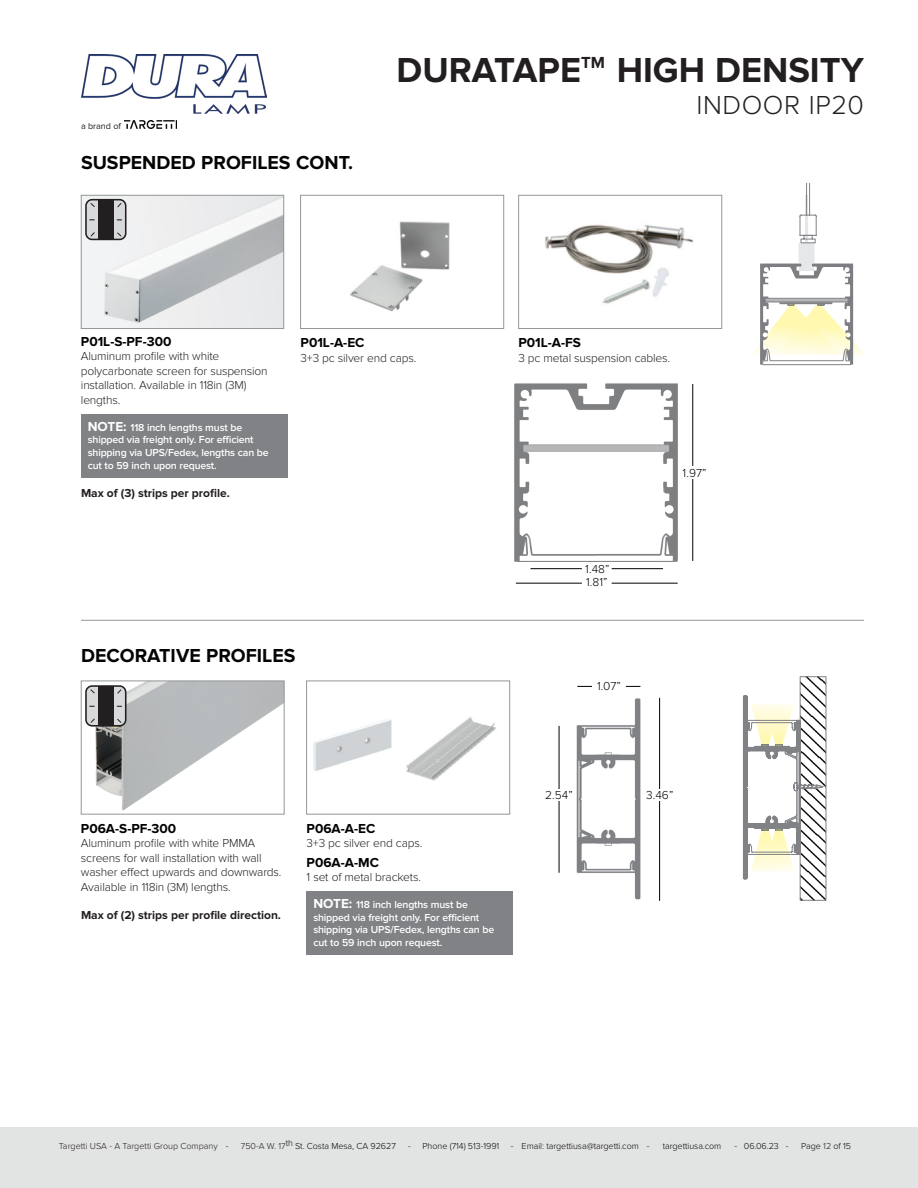
<style>
.page{position:relative;width:918px;height:1188px;background:#fff}
.page>*{position:absolute;margin:0;border:0;box-sizing:border-box;transform-origin:0 0}
.t1{font:700 36px "Proxima Nova";color:#231f20}
.t2{font:300 27px "Proxima Nova";letter-spacing:.02em;color:#231f20}
.Features_HEAD{font:700 19.5px "Proxima Nova";color:#040503}
.t3{font:700 13.5px "Proxima Nova";color:#000}
.t4{font:300 12px/14.4px "Proxima Nova";letter-spacing:-.015em;color:#231f20}
.t5{font:700 12px "Proxima Nova";color:#231f20}
.t6{font:300 12px "Proxima Nova";letter-spacing:.005em;color:#000}
.t7{font:600 10.5px/12.6px "Proxima Nova";letter-spacing:-.015em;color:#fff}
.t8{font:300 9px "Proxima Nova";letter-spacing:-.005em;color:#040503}
.t9{font:300 9px "Proxima Nova";color:#231f20}
.t10{font:9px "Proxima Nova";color:#231f20}
.s1{font-weight:700;font-size:13.5px}
.s2{color:#040503}
.s3{color:#231f20}
</style>
<div class="page">
<img style="left:81px;top:55px;width:185px;height:58px">
<img style="left:124px;top:120px;width:53px;height:8px">
<div style="left:306px;top:681px;width:204px;height:133px;border:1px solid #939798"></div>
<hr style="left:559px;top:726px;width:1px;height:147px;background:#000">
<img style="left:576px;top:698px;width:64px;height:202px">
<div style="left:542px;top:789px;width:34px;height:11px;background:#fff"></div>
<hr style="left:577px;top:686px;width:63px;height:1px;background:#000">
<div style="left:592px;top:681px;width:34px;height:11px;background:#fff"></div>
<hr style="left:659px;top:698px;width:1px;height:203px;background:#000">
<div style="left:643px;top:789px;width:34px;height:11px;background:#fff"></div>
<img style="left:313px;top:719px;width:79px;height:52px">
<img style="left:406px;top:717px;width:90px;height:64px">
<img style="left:95px;top:683px;width:187px;height:127px">
<div style="left:81px;top:681px;width:203px;height:133px;border:1px solid #939798"></div>
<svg style="left:742px;top:676px;width:85px;height:225px"></svg>
<div style="left:307px;top:891px;width:206px;height:64px;background:#808285"></div>
<div style="left:300px;top:195px;width:204px;height:134px;border:1px solid #939798"></div>
<div style="left:518px;top:195px;width:204px;height:134px;border:1px solid #939798"></div>
<img style="left:514px;top:383px;width:164px;height:179px">
<hr style="left:693px;top:384px;width:1px;height:82px;background:#000">
<hr style="left:693px;top:479px;width:1px;height:82px;background:#000">
<hr style="left:516px;top:583px;width:66px;height:1px;background:#000">
<hr style="left:612px;top:583px;width:66px;height:1px;background:#000">
<hr style="left:531px;top:568px;width:51px;height:1px;background:#000">
<hr style="left:612px;top:568px;width:51px;height:1px;background:#000">
<img style="left:350px;top:221px;width:100px;height:91px">
<img style="left:545px;top:224px;width:149px;height:80px">
<img style="left:83px;top:197px;width:199px;height:130px">
<div style="left:81px;top:195px;width:203px;height:134px;border:1px solid #939798"></div>
<img style="left:753px;top:344px;width:7px;height:11px">
<img style="left:853px;top:305px;width:12px;height:50px">
<svg style="left:760px;top:183px;width:93px;height:183px"></svg>
<div style="left:81px;top:414px;width:206px;height:64px;background:#808285"></div>
<hr style="left:81px;top:620px;width:783px;height:1px;background:#939598">
<div style="left:86px;top:200px;width:40px;height:39px;background:#d8d9db;border-radius:6px"></div>
<div style="left:85px;top:199px;width:42px;height:41px;border:2px solid #231f20;border-radius:6px"></div>
<div style="left:98px;top:200px;width:16px;height:39px;background:#231f20"></div>
<svg style="left:117px;top:232px;width:5px;height:5px"></svg>
<svg style="left:90px;top:232px;width:5px;height:5px"></svg>
<div style="left:86px;top:686px;width:40px;height:40px;background:#d8d9db;border-radius:6px"></div>
<div style="left:85px;top:685px;width:42px;height:42px;border:2px solid #231f20;border-radius:6px"></div>
<div style="left:98px;top:686px;width:16px;height:40px;background:#231f20"></div>
<svg style="left:90px;top:689px;width:5px;height:5px"></svg>
<svg style="left:117px;top:689px;width:5px;height:5px"></svg>
<div style="left:0;top:1127px;width:918px;height:61px;background:#e2e3e3"></div>
<p class="t10" style="left:81px;top:120px;width:42px">a brand of</p>
<p class="Features_HEAD" style="left:81px;top:151px;width:274px">SUSPENDED PROFILES CONT.</p>
<h1 class="t1" style="left:397px;top:50px;width:469px">DURATAPE<sup>TM</sup> HIGH DENSITY</h1>
<h2 class="t2" style="left:696px;top:89px;width:169px">INDOOR IP20</h2>
<p class="t3" style="left:81px;top:334px;width:92px">P01L-S-PF-300</p>
<p class="t4" style="left:81px;top:349px;width:188px">Aluminum profile with white polycarbonate screen for suspension installation. Available in 118in (3M) lengths.</p>
<p class="t7" style="left:88px;top:421px;width:183px"><span class="s1">NOTE:</span> 118 inch lengths must be shipped via freight only. For efficient shipping via UPS/Fedex, lengths can be cut to 59 inch upon request.</p>
<p class="t5" style="left:81px;top:486px;width:150px">Max of (3) strips per profile.</p>
<p class="t3" style="left:301px;top:335px;width:65px">P01L-A-EC</p>
<p class="t4" style="left:301px;top:351px;width:117px">3+3 pc silver end caps.</p>
<p class="Features_HEAD" style="left:81px;top:644px;width:216px">DECORATIVE PROFILES</p>
<p class="t3" style="left:518px;top:335px;width:64px">P01L-A-FS</p>
<p class="t4" style="left:518px;top:351px;width:153px">3 pc metal suspension cables.</p>
<p class="t6" style="left:585px;top:562px;width:26px">1.48”</p>
<p class="t6" style="left:586px;top:575px;width:23px">1.81”</p>
<p class="t6" style="left:597px;top:679px;width:25px">1.07”</p>
<p class="t6" style="left:683px;top:466px;width:25px">1.97”</p>
<p class="t3" style="left:81px;top:821px;width:97px">P06A-S-PF-300</p>
<p class="t4" style="left:81px;top:836px;width:202px">Aluminum profile with white PMMA screens for wall installation with wall washer effect upwards and downwards.<br>Available in 118in (3M) lengths.</p>
<p class="t5" style="left:81px;top:908px;width:202px">Max of (2) strips per profile direction.</p>
<p class="t3" style="left:307px;top:821px;width:70px">P06A-A-EC</p>
<p class="t4" style="left:307px;top:836px;width:117px">3+3 pc silver end caps.</p>
<p class="t3" style="left:307px;top:855px;width:74px">P06A-A-MC</p>
<p class="t4" style="left:307px;top:870px;width:116px">1 set of metal brackets.</p>
<p class="t7" style="left:313px;top:898px;width:183px"><span class="s1">NOTE:</span> 118 inch lengths must be shipped via freight only. For efficient shipping via UPS/Fedex, lengths can be cut to 59 inch upon request.</p>
<p class="t6" style="left:545px;top:788px;width:29px">2.54”</p>
<p class="t6" style="left:646px;top:788px;width:29px">3.46”</p>
<p class="t9" style="left:59px;top:1140px;width:171px">Targetti USA - A Targetti Group Company <span class="s2">-</span></p>
<p class="t8" style="left:241px;top:1140px;width:157px"><span class="s3">750-A W. 17</span>th St. Costa Mesa, CA 92627</p>
<p class="t8" style="left:408px;top:1140px;width:93px">- Phone (714) 513-1991</p>
<p class="t8" style="left:511px;top:1140px;width:140px">- Email: targettiusa@targetti.com -</p>
<p class="t8" style="left:663px;top:1140px;width:60px">targettiusa.com</p>
<p class="t8" style="left:734px;top:1140px;width:55px">- 06.06.23 -</p>
<p class="t8" style="left:801px;top:1140px;width:51px">Page <span class="s3">12</span> of 15</p>
</div>
